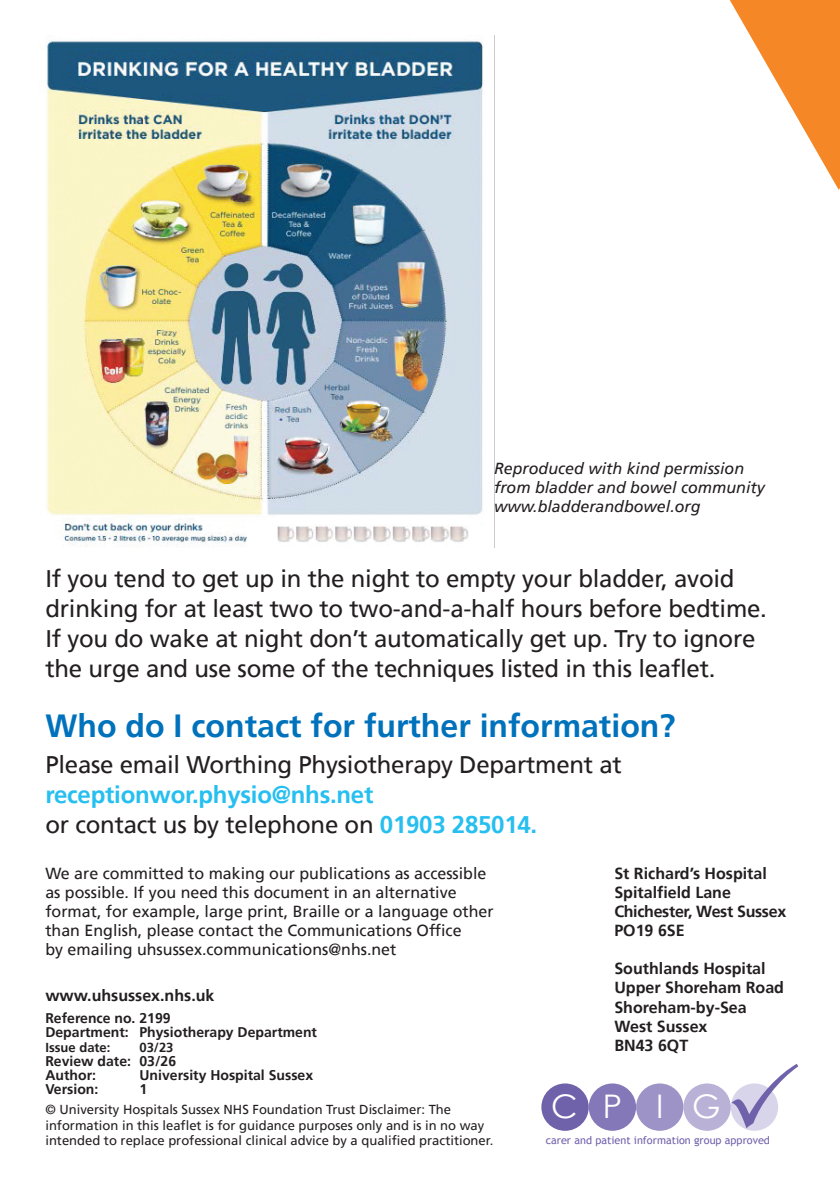
<style>
.page{position:relative;width:840px;height:1191px;background:#fff}
.page>*{position:absolute;margin:0;border:0;box-sizing:border-box;transform-origin:0 0}
.t1{font:32.6px "Century Gothic";color:#fff}
.Large_title{font:700 32px "Frutiger";color:#0072bc}
.Bullet_points{font:24px/30px "Frutiger";letter-spacing:-.01em;color:#231f20}
.Bullet_points-2{font:700 24px "Frutiger";letter-spacing:-.01em;color:#26bff0}
.Small_Text{font:16px/19.2px "Frutiger";color:#231f20}
.t2{font:700 16px/19.2px "Frutiger";color:#231f20}
.Leaflet_title{font:italic 16px "Frutiger";color:#231f20}
.t3{font:700 16px "Frutiger";letter-spacing:-.02em;color:#231f20}
.t4{font:700 14px "Frutiger";color:#231f20}
.Small_Text-2{font:13px/15.6px "Frutiger";color:#231f20}
.t5{font:700 13px "Frutiger";color:#231f20}
.t6{font:10.8px "Trebuchet MS";color:#7061ab}
.s1{font-weight:700;color:#26bff0}
</style>
<div class="page">
<div style="left:541px;top:1083px;width:47px;height:47px;background:#7061ab;border-radius:50%"></div>
<div style="left:588px;top:1083px;width:47px;height:47px;background:#8578b8;border-radius:50%"></div>
<div style="left:635px;top:1083px;width:48px;height:47px;background:#9e93c6;border-radius:50%"></div>
<div style="left:683px;top:1083px;width:47px;height:47px;background:#bab1d6;border-radius:50%"></div>
<svg style="left:729px;top:0;width:110px;height:190px"></svg>
<img style="left:46px;top:40px;width:437px;height:507px">
<svg style="left:731px;top:1083px;width:47px;height:45px"></svg>
<p class="Leaflet_title" style="left:494px;top:459px;width:251px">Reproduced with kind permission</p>
<p class="Leaflet_title" style="left:494px;top:478px;width:272px">from bladder and bowel community</p>
<p class="Leaflet_title" style="left:494px;top:497px;width:208px">www.bladderandbowel.org</p>
<p class="Bullet_points" style="left:45px;top:563px;width:722px">If you tend to get up in the night to empty your bladder, avoid drinking for at least two to two-and-a-half hours before bedtime.<br>If you do wake at night don’t automatically get up. Try to ignore the urge and use some of the techniques listed in this leaflet.</p>
<p class="Large_title" style="left:45px;top:707px;width:631px">Who do I contact for further information?</p>
<p class="Bullet_points" style="left:45px;top:749px;width:577px">Please email Worthing Physiotherapy Department at</p>
<p class="Bullet_points-2" style="left:45px;top:780px;width:329px">receptionwor.physio@nhs.net</p>
<p class="Bullet_points" style="left:45px;top:809px;width:493px">or contact us by telephone on <span class="s1">01903 285014.</span></p>
<p class="Small_Text" style="left:45px;top:863px;width:449px">We are committed to making our publications as accessible as possible. If you need this document in an alternative format, for example, large print, Braille or a language other than English, please contact the Communications Office</p>
<p class="Small_Text" style="left:45px;top:940px;width:352px">by emailing uhsussex.communications@nhs.net</p>
<p class="t2" style="left:45px;top:985px;width:170px">www.uhsussex.nhs.uk</p>
<p class="t4" style="left:45px;top:1009px;width:127px">Reference no. 2199</p>
<p class="t4" style="left:45px;top:1023px;width:273px">Department: Physiotherapy Department</p>
<p class="t5" style="left:45px;top:1040px;width:67px">Issue date:</p>
<p class="t5" style="left:139px;top:1040px;width:35px">03/23</p>
<p class="t4" style="left:45px;top:1053px;width:132px">Review date: 03/26</p>
<p class="t4" style="left:45px;top:1067px;width:52px">Author:</p>
<p class="t4" style="left:139px;top:1067px;width:175px">University Hospital Sussex</p>
<p class="t4" style="left:45px;top:1081px;width:54px">Version:</p>
<p class="t4" style="left:139px;top:1081px;width:9px">1</p>
<p class="Small_Text-2" style="left:45px;top:1101px;width:449px">© University Hospitals Sussex NHS Foundation Trust Disclaimer: The information in this leaflet is for guidance purposes only and is in no way intended to replace professional clinical advice by a qualified practitioner.</p>
<p class="t2" style="left:614px;top:863px;width:154px">St Richard’s Hospital</p>
<p class="t2" style="left:614px;top:882px;width:118px">Spitalfield Lane</p>
<p class="t3" style="left:614px;top:902px;width:173px">Chichester, West Sussex</p>
<p class="t2" style="left:614px;top:921px;width:72px">PO19 6SE</p>
<p class="t2" style="left:614px;top:959px;width:153px">Southlands Hospital</p>
<p class="t2" style="left:614px;top:978px;width:171px">Upper Shoreham Road<br>Shoreham-by-Sea</p>
<p class="t2" style="left:614px;top:1016px;width:95px">West Sussex</p>
<p class="t2" style="left:614px;top:1036px;width:75px">BN43 6QT</p>
<p class="t1" style="left:551px;top:1083px;width:171px">CP IG</p>
<p class="t6" style="left:545px;top:1133px;width:226px">carer and patient information group approved</p>
</div>
